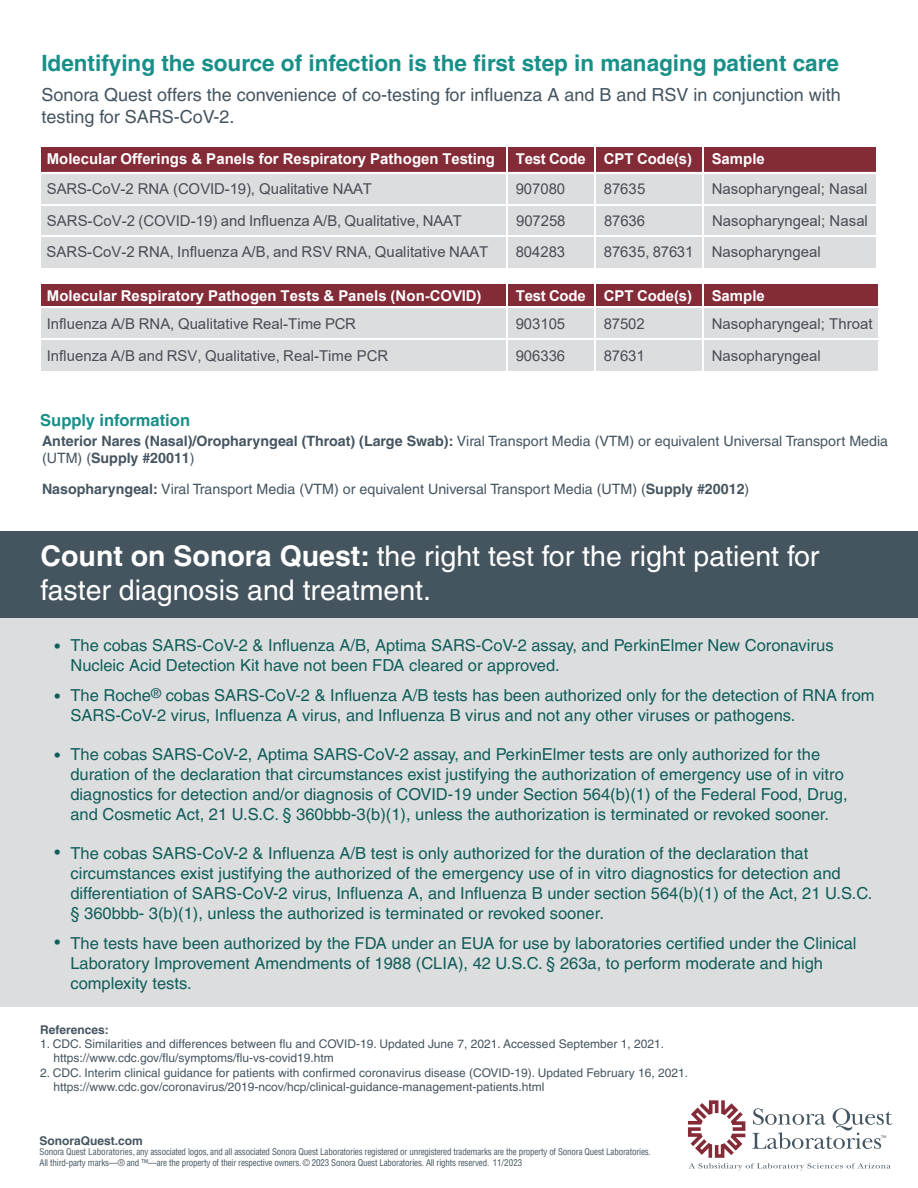
<style>
.page{position:relative;width:918px;height:1188px;background:#fff}
.page>*{position:absolute;margin:0;border:0;box-sizing:border-box;transform-origin:0 0}
.t1{font:28.5px/34.2px "Helvetica LT Pro";color:#fff}
.t2{font:700 22.5px "Helvetica LT Pro";color:#188f88}
.t3{font:18px/21.6px "Helvetica LT Pro";color:#455560}
.t4{font:16.5px/19.8px "Helvetica LT Pro";color:#105e5a}
.t5{font:700 16.5px "Helvetica LT Pro";color:#188f88}
.t6{font:15px "Arial";color:#484c55}
.t7{font:700 15px "Arial";color:#fff}
.t8{font:700 14.25px/17.1px "Helvetica LT Pro";color:#455560}
.t9{font:14.25px "Helvetica LT Pro";color:#455560}
.t10{font:12px/14.4px "Helvetica LT Pro";color:#455560}
.t11{font:700 12px "Helvetica LT Pro";color:#455560}
.t12{font:condensed 9px/10.5px "Helvetica LT Pro";letter-spacing:-.02em;color:#455560}
.t13{font:4.05px "Myriad Pro";color:#455560}
.s1{font-weight:400}
.s2{font-weight:700}
</style>
<div class="page">
<svg style="left:688px;top:1100px;width:204px;height:70px"></svg>
<div style="left:0;top:531px;width:918px;height:87px;background:#455560"></div>
<div style="left:0;top:618px;width:918px;height:388px;background:#dcddde"></div>
<div style="left:41px;top:148px;width:465px;height:25px;background:linear-gradient(to right,#842b38,#842b38)"></div>
<div style="left:41px;top:148px;width:465px;height:20px;background:#842b38"></div>
<div style="left:508px;top:148px;width:86px;height:25px;background:linear-gradient(to right,#842b38,#842b38)"></div>
<div style="left:508px;top:148px;width:86px;height:20px;background:#842b38"></div>
<div style="left:596px;top:148px;width:106px;height:25px;background:linear-gradient(to right,#842b38,#842b38)"></div>
<div style="left:596px;top:148px;width:106px;height:20px;background:#842b38"></div>
<div style="left:704px;top:148px;width:172px;height:25px;background:linear-gradient(to right,#842b38,#842b38)"></div>
<div style="left:704px;top:148px;width:172px;height:20px;background:#842b38"></div>
<div style="left:41px;top:173px;width:465px;height:31px;background:#dcddde"></div>
<div style="left:508px;top:173px;width:86px;height:31px;background:#dcddde"></div>
<div style="left:596px;top:173px;width:106px;height:31px;background:#dcddde"></div>
<div style="left:704px;top:173px;width:172px;height:31px;background:#dcddde"></div>
<div style="left:41px;top:206px;width:465px;height:30px;background:#dcddde"></div>
<div style="left:508px;top:206px;width:86px;height:30px;background:#dcddde"></div>
<div style="left:596px;top:206px;width:106px;height:30px;background:#dcddde"></div>
<div style="left:704px;top:206px;width:172px;height:30px;background:#dcddde"></div>
<div style="left:41px;top:238px;width:465px;height:30px;background:#dcddde"></div>
<div style="left:508px;top:238px;width:86px;height:30px;background:#dcddde"></div>
<div style="left:596px;top:238px;width:106px;height:30px;background:#dcddde"></div>
<div style="left:704px;top:238px;width:172px;height:30px;background:#dcddde"></div>
<div style="left:41px;top:284px;width:465px;height:25px;background:#842b38"></div>
<div style="left:508px;top:284px;width:86px;height:25px;background:#842b38"></div>
<div style="left:596px;top:284px;width:106px;height:25px;background:#842b38"></div>
<div style="left:704px;top:284px;width:174px;height:25px;background:#842b38"></div>
<div style="left:41px;top:309px;width:465px;height:29px;background:#dcddde"></div>
<div style="left:508px;top:309px;width:86px;height:29px;background:#dcddde"></div>
<div style="left:596px;top:309px;width:106px;height:29px;background:#dcddde"></div>
<div style="left:704px;top:309px;width:174px;height:29px;background:#dcddde"></div>
<hr style="left:41px;top:306px;width:465px;height:3px;background:#fff">
<hr style="left:508px;top:306px;width:86px;height:3px;background:#fff">
<hr style="left:596px;top:306px;width:106px;height:3px;background:#fff">
<hr style="left:704px;top:306px;width:174px;height:3px;background:#fff">
<div style="left:41px;top:341px;width:465px;height:30px;background:#dcddde"></div>
<div style="left:508px;top:341px;width:86px;height:30px;background:#dcddde"></div>
<div style="left:596px;top:341px;width:106px;height:30px;background:#dcddde"></div>
<div style="left:704px;top:341px;width:174px;height:30px;background:#dcddde"></div>
<hr style="left:39px;top:172px;width:467px;height:2px;background:#fff">
<hr style="left:507px;top:172px;width:87px;height:2px;background:#fff">
<hr style="left:595px;top:172px;width:107px;height:2px;background:#fff">
<hr style="left:703px;top:172px;width:174px;height:2px;background:#fff">
<h2 class="t2" style="left:41px;top:49px;width:799px">Identifying the source of infection is the first step in managing patient care</h2>
<p class="t3" style="left:41px;top:84px;width:801px">Sonora Quest offers the convenience of co-testing for influenza A and B and RSV in conjunction with testing for SARS-CoV-2.</p>
<p class="t7" style="left:47px;top:149px;width:450px">Molecular Offerings &amp; Panels for Respiratory Pathogen Testing</p>
<p class="t7" style="left:516px;top:149px;width:178px">Test Code CPT Code(s)</p>
<p class="t7" style="left:712px;top:149px;width:55px">Sample</p>
<p class="t6" style="left:47px;top:179px;width:327px">SARS-CoV-2 RNA (COVID-19), Qualitative NAAT</p>
<p class="t6" style="left:516px;top:179px;width:51px">907080</p>
<p class="t6" style="left:604px;top:179px;width:43px">87635</p>
<p class="t6" style="left:712px;top:179px;width:157px">Nasopharyngeal; Nasal</p>
<p class="t6" style="left:47px;top:210px;width:416px">SARS-CoV-2 (COVID-19) and Influenza A/B, Qualitative, NAAT</p>
<p class="t6" style="left:516px;top:210px;width:51px">907258</p>
<p class="t6" style="left:604px;top:210px;width:43px">87636</p>
<p class="t6" style="left:712px;top:210px;width:157px">Nasopharyngeal; Nasal</p>
<p class="t6" style="left:47px;top:242px;width:443px">SARS-CoV-2 RNA, Influenza A/B, and RSV RNA, Qualitative NAAT</p>
<p class="t6" style="left:516px;top:242px;width:51px">804283</p>
<p class="t6" style="left:604px;top:242px;width:219px">87635, 87631 Nasopharyngeal</p>
<p class="t7" style="left:47px;top:285px;width:436px">Molecular Respiratory Pathogen Tests &amp; Panels (Non-COVID)</p>
<p class="t7" style="left:516px;top:285px;width:178px">Test Code CPT Code(s)</p>
<p class="t7" style="left:712px;top:285px;width:55px">Sample</p>
<p class="t6" style="left:47px;top:313px;width:311px">Influenza A/B RNA, Qualitative Real-Time PCR</p>
<p class="t6" style="left:516px;top:313px;width:51px">903105</p>
<p class="t6" style="left:604px;top:313px;width:43px">87502</p>
<p class="t6" style="left:712px;top:313px;width:162px">Nasopharyngeal; Throat</p>
<p class="t6" style="left:47px;top:345px;width:343px">Influenza A/B and RSV, Qualitative, Real-Time PCR</p>
<p class="t6" style="left:516px;top:345px;width:51px">906336</p>
<p class="t6" style="left:604px;top:345px;width:43px">87631</p>
<p class="t6" style="left:712px;top:345px;width:111px">Nasopharyngeal</p>
<p class="t5" style="left:40px;top:410px;width:151px">Supply information</p>
<p class="t8" style="left:42px;top:433px;width:848px">Anterior Nares (Nasal)/Oropharyngeal (Throat) (Large Swab): <span class="s1">Viral Transport Media (VTM) or equivalent Universal Transport Media (UTM) (</span>Supply #20011<span class="s1">)</span></p>
<p class="t9" style="left:42px;top:481px;width:709px"><span class="s2">Nasopharyngeal:</span> Viral Transport Media (VTM) or equivalent Universal Transport Media (UTM) (<span class="s2">Supply #20012</span>)</p>
<h1 class="t1" style="left:41px;top:538px;width:780px"><span class="s2">Count on Sonora Quest:</span> the right test for the right patient for faster diagnosis and treatment.</h1>
<p class="t4" style="left:54px;top:636px;width:7px">•</p>
<p class="t4" style="left:54px;top:686px;width:7px">•</p>
<p class="t4" style="left:54px;top:745px;width:7px">•</p>
<p class="t4" style="left:54px;top:842px;width:7px">•</p>
<p class="t4" style="left:54px;top:932px;width:7px">•</p>
<p class="t4" style="left:70px;top:635px;width:765px">The cobas SARS-CoV-2 &amp; Influenza A/B, Aptima SARS-CoV-2 assay, and PerkinElmer New Coronavirus<br>Nucleic Acid Detection Kit have not been FDA cleared or approved.</p>
<p class="t4" style="left:70px;top:685px;width:806px">The Roche<sup>®</sup> cobas SARS-CoV-2 &amp; Influenza A/B tests has been authorized only for the detection of RNA from<br>SARS-CoV-2 virus, Influenza A virus, and Influenza B virus and not any other viruses or pathogens.</p>
<p class="t4" style="left:70px;top:745px;width:779px">The cobas SARS-CoV-2, Aptima SARS-CoV-2 assay, and PerkinElmer tests are only authorized for the duration of the declaration that circumstances exist justifying the authorization of emergency use of in vitro diagnostics for detection and/or diagnosis of COVID-19 under Section 564(b)(1) of the Federal Food, Drug, and Cosmetic Act, 21 U.S.C. § 360bbb-3(b)(1), unless the authorization is terminated or revoked sooner.</p>
<p class="t4" style="left:70px;top:844px;width:803px">The cobas SARS-CoV-2 &amp; Influenza A/B test is only authorized for the duration of the declaration that circumstances exist justifying the authorized of the emergency use of in vitro diagnostics for detection and differentiation of SARS-CoV-2 virus, Influenza A, and Influenza B under section 564(b)(1) of the Act, 21 U.S.C. § 360bbb- 3(b)(1), unless the authorized is terminated or revoked sooner.</p>
<p class="t4" style="left:70px;top:933px;width:788px">The tests have been authorized by the FDA under an EUA for use by laboratories certified under the Clinical<br>Laboratory Improvement Amendments of 1988 (CLIA), 42 U.S.C. § 263a, to perform moderate and high complexity tests.</p>
<p class="t11" style="left:40px;top:1022px;width:70px">References:</p>
<p class="t10" style="left:53px;top:1037px;width:612px;text-indent:-13px">1. CDC. Similarities and differences between flu and COVID-19. Updated June 7, 2021. Accessed September 1, 2021. https://www.cdc.gov/flu/symptoms/flu-vs-covid19.htm</p>
<p class="t10" style="left:53px;top:1065px;width:636px;text-indent:-13px">2. CDC. Interim clinical guidance for patients with confirmed coronavirus disease (COVID-19). Updated February 16, 2021. https://www.cdc.gov/coronavirus/2019-ncov/hcp/clinical-guidance-management-patients.html</p>
<p class="t11" style="left:40px;top:1133px;width:105px">SonoraQuest.com</p>
<p class="t12" style="left:40px;top:1146px;width:613px">Sonora Quest Laboratories, any associated logos, and all associated Sonora Quest Laboratories registered or unregistered trademarks are the property of Sonora Quest Laboratories.<br>All third-party marks—® and ™—are the property of their respective owners. © 2023 Sonora Quest Laboratories. All rights reserved. 11/2023</p>
<p class="t13" style="left:881px;top:1134px;width:7px">TM</p>
</div>
